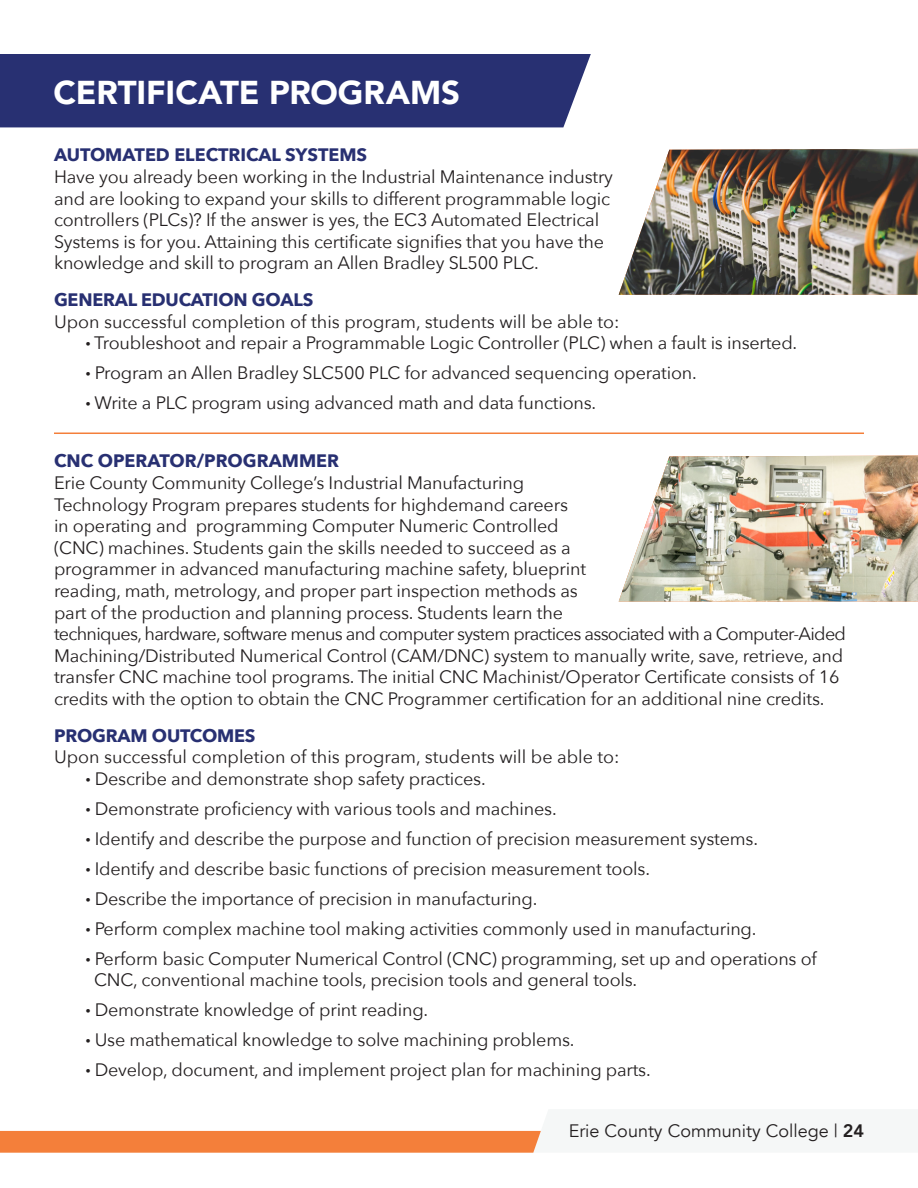
<style>
.page{position:relative;width:918px;height:1188px;background:#fff}
.page>*{position:absolute;margin:0;border:0;box-sizing:border-box;transform-origin:0 0}
.t1{font:900 33px "Avenir";letter-spacing:-.005em;color:#fff}
.Policy{font:18px/21.6px "Avenir Next";letter-spacing:-.01em;color:#231f20}
.Policy-2{font:18px "Avenir Next";letter-spacing:-.04em;color:#231f20}
.Policy-3{font:700 18px "Avenir Next";letter-spacing:-.01em;color:#283072}
.t2{font:18px "Avenir";color:#231f20}
.s1{font-weight:700}
.s2{font-weight:800}
</style>
<div class="page">
<svg style="left:0;top:1130px;width:541px;height:23px;background:#f48645"></svg>
<hr style="left:54px;top:433px;width:810px;height:1px;background:#f47f3a">
<div style="left:0;top:54px;width:591px;height:73px;background:#283072"></div>
<img style="left:619px;top:149px;width:299px;height:146px">
<img style="left:619px;top:456px;width:299px;height:146px">
<p class="t1" style="left:54px;top:64px;width:408px">CERTIFICATE PROGRAMS</p>
<p class="Policy-3" style="left:54px;top:140px;width:315px">AUTOMATED ELECTRICAL SYSTEMS</p>
<p class="Policy" style="left:54px;top:165px;width:561px">Have you already been working in the Industrial Maintenance industry</p>
<p class="Policy" style="left:54px;top:187px;width:558px">and are looking to expand your skills to different programmable logic</p>
<p class="Policy" style="left:54px;top:208px;width:547px">controllers (PLCs)? If the answer is yes, the EC3 Automated Electrical</p>
<p class="Policy" style="left:54px;top:230px;width:552px">Systems is for you. Attaining this certificate signifies that you have the</p>
<p class="Policy" style="left:54px;top:252px;width:486px">knowledge and skill to program an Allen Bradley SL500 PLC.</p>
<p class="Policy-3" style="left:54px;top:284px;width:261px">GENERAL EDUCATION GOALS</p>
<p class="Policy" style="left:54px;top:310px;width:567px">Upon successful completion of this program, students will be able to:</p>
<p class="Policy" style="left:86px;top:331px;width:713px"><span class="s1">·</span> Troubleshoot and repair a Programmable Logic Controller (PLC) when a fault is inserted.</p>
<p class="Policy" style="left:86px;top:361px;width:613px"><span class="s1">·</span> Program an Allen Bradley SLC500 PLC for advanced sequencing operation.</p>
<p class="Policy" style="left:86px;top:391px;width:512px"><span class="s1">·</span> Write a PLC program using advanced math and data functions.</p>
<p class="Policy-3" style="left:54px;top:446px;width:287px">CNC OPERATOR/PROGRAMMER</p>
<p class="Policy" style="left:54px;top:471px;width:472px">Erie County Community College’s Industrial Manufacturing</p>
<p class="Policy" style="left:54px;top:493px;width:516px">Technology Program prepares students for highdemand careers</p>
<p class="Policy" style="left:54px;top:514px;width:506px">in operating and programming Computer Numeric Controlled</p>
<p class="Policy" style="left:54px;top:536px;width:518px">(CNC) machines. Students gain the skills needed to succeed as a</p>
<p class="Policy" style="left:54px;top:558px;width:534px">programmer in advanced manufacturing machine safety, blueprint</p>
<p class="Policy" style="left:54px;top:579px;width:525px">reading, math, metrology, and proper part inspection methods as</p>
<p class="Policy" style="left:54px;top:601px;width:511px">part of the production and planning process. Students learn the</p>
<p class="Policy-2" style="left:54px;top:619px;width:794px">techniques, hardware, software menus and computer system practices associated with a Computer-Aided</p>
<p class="Policy" style="left:54px;top:644px;width:791px">Machining/Distributed Numerical Control (CAM/DNC) system to manually write, save, retrieve, and transfer CNC machine tool programs. The initial CNC Machinist/Operator Certificate consists of 16 credits with the option to obtain the CNC Programmer certification for an additional nine credits.</p>
<p class="Policy-3" style="left:54px;top:720px;width:203px">PROGRAM OUTCOMES</p>
<p class="Policy" style="left:54px;top:745px;width:567px">Upon successful completion of this program, students will be able to:</p>
<p class="Policy" style="left:86px;top:767px;width:402px"><span class="s1">·</span> Describe and demonstrate shop safety practices.</p>
<p class="Policy" style="left:86px;top:797px;width:473px"><span class="s1">·</span> Demonstrate proficiency with various tools and machines.</p>
<p class="Policy" style="left:86px;top:827px;width:674px"><span class="s1">·</span> Identify and describe the purpose and function of precision measurement systems.</p>
<p class="Policy" style="left:86px;top:857px;width:566px"><span class="s1">·</span> Identify and describe basic functions of precision measurement tools.</p>
<p class="Policy" style="left:86px;top:887px;width:453px"><span class="s1">·</span> Describe the importance of precision in manufacturing.</p>
<p class="Policy" style="left:86px;top:917px;width:673px"><span class="s1">·</span> Perform complex machine tool making activities commonly used in manufacturing.</p>
<p class="Policy" style="left:94px;top:947px;width:724px;text-indent:-9px"><span class="s1">·</span> Perform basic Computer Numerical Control (CNC) programming, set up and operations of<br>CNC, conventional machine tools, precision tools and general tools.</p>
<p class="Policy" style="left:86px;top:999px;width:344px"><span class="s1">·</span> Demonstrate knowledge of print reading.</p>
<p class="Policy" style="left:86px;top:1029px;width:491px"><span class="s1">·</span> Use mathematical knowledge to solve machining problems.</p>
<p class="Policy" style="left:86px;top:1059px;width:567px"><span class="s1">·</span> Develop, document, and implement project plan for machining parts.</p>
<p class="t2" style="left:569px;top:1121px;width:297px">Erie County Community College | <span class="s2">24</span></p>
</div>
